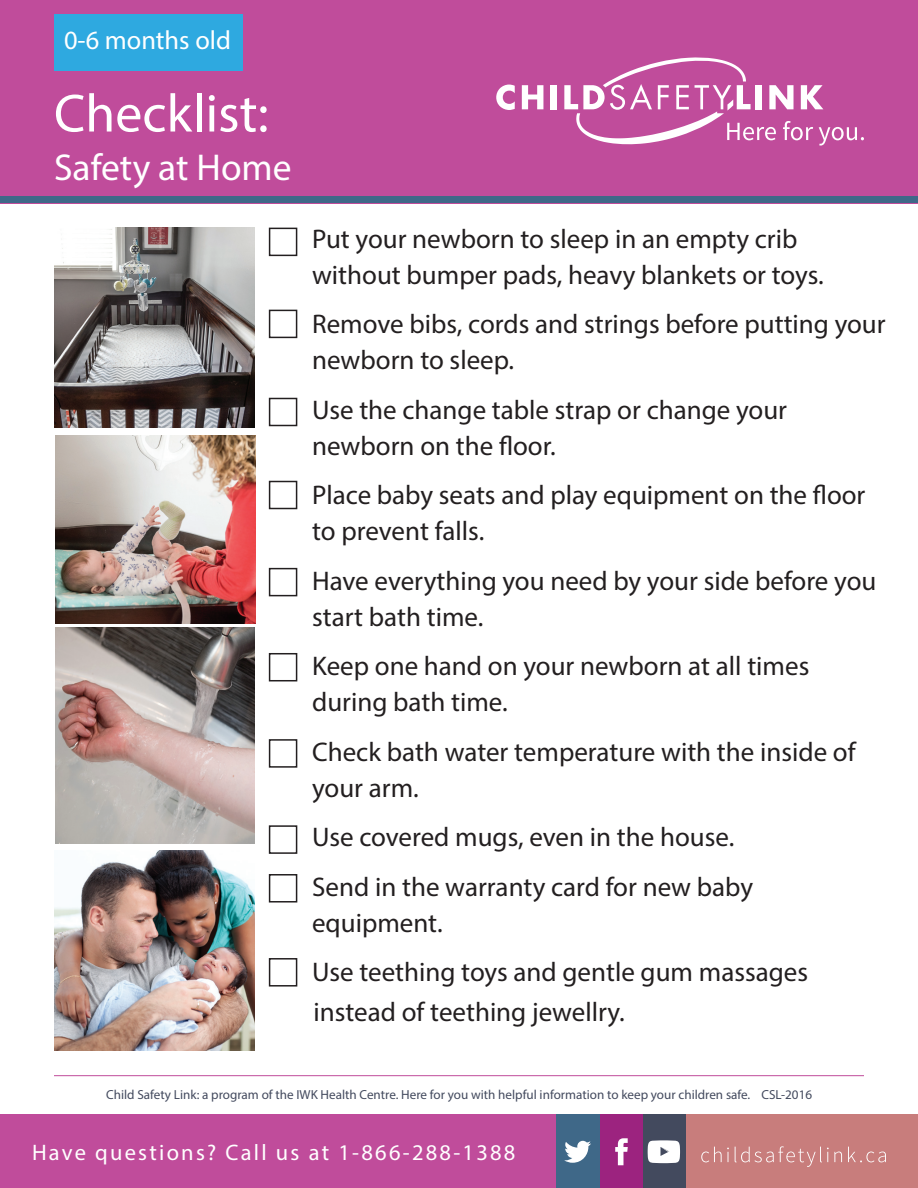
<style>
.page{position:relative;width:918px;height:1188px;background:#fff}
.page>*{position:absolute;margin:0;border:0;box-sizing:border-box;transform-origin:0 0}
.t1{font:54px "Myriad Pro";color:#fff}
.t2{font:37.5px "Myriad Pro";color:#fff}
.t3{font:27px/36px "Myriad Pro";color:#231f20}
.t4{font:26.4px "Myriad Pro";color:#fff}
.t5{font:22.5px "Myriad Pro";letter-spacing:.1em;color:#fff}
.t6{font:13.2px "Myriad Pro";color:#434a5e}
</style>
<div class="page">
<div style="left:0;top:0;width:918px;height:203px;background:#c04c9b"></div>
<div style="left:0;top:197px;width:918px;height:6px;background:#3f6888"></div>
<svg style="left:496px;top:85px;width:19px;height:25px"></svg>
<svg style="left:522px;top:85px;width:21px;height:24px"></svg>
<div style="left:551px;top:85px;width:6px;height:24px;background:#fff"></div>
<svg style="left:564px;top:57px;width:300px;height:89px"></svg>
<hr style="left:54px;top:1075px;width:810px;height:1px;background:#c04c9b">
<div style="left:0;top:1114px;width:918px;height:74px;background:#c04c9b"></div>
<div style="left:686px;top:1114px;width:232px;height:74px;background:#c87d7c"></div>
<svg style="left:701px;top:1147px;width:28px;height:15px"></svg>
<svg style="left:735px;top:1146px;width:107px;height:21px"></svg>
<svg style="left:848px;top:1147px;width:38px;height:15px"></svg>
<div style="left:642px;top:1114px;width:44px;height:74px;background:#434a5e"></div>
<div style="left:600px;top:1114px;width:43px;height:74px;background:#9c237f"></div>
<div style="left:556px;top:1114px;width:43px;height:74px;background:#3f6888"></div>
<svg style="left:564px;top:1141px;width:27px;height:22px"></svg>
<svg style="left:615px;top:1138px;width:13px;height:27px"></svg>
<svg style="left:648px;top:1140px;width:32px;height:23px"></svg>
<img style="left:56px;top:435px;width:200px;height:188px">
<img style="left:54px;top:228px;width:200px;height:200px">
<img style="left:56px;top:628px;width:198px;height:215px">
<img style="left:54px;top:851px;width:200px;height:200px">
<div style="left:269px;top:398px;width:28px;height:28px;border:2px solid #231f20"></div>
<div style="left:269px;top:481px;width:28px;height:28px;border:2px solid #231f20"></div>
<div style="left:269px;top:568px;width:28px;height:28px;border:2px solid #231f20"></div>
<div style="left:269px;top:653px;width:28px;height:28px;border:2px solid #231f20"></div>
<div style="left:269px;top:739px;width:28px;height:29px;border:2px solid #231f20"></div>
<div style="left:269px;top:825px;width:28px;height:29px;border:2px solid #231f20"></div>
<div style="left:269px;top:958px;width:28px;height:29px;border:2px solid #231f20"></div>
<div style="left:269px;top:874px;width:28px;height:29px;border:2px solid #231f20"></div>
<div style="left:269px;top:310px;width:28px;height:28px;border:2px solid #231f20"></div>
<div style="left:269px;top:228px;width:28px;height:28px;border:2px solid #231f20"></div>
<div style="left:54px;top:14px;width:188px;height:57px;background:#2ea9e0"></div>
<p class="t4" style="left:64px;top:24px;width:168px">0-6 months old</p>
<h1 class="t1" style="left:54px;top:80px;width:216px">Checklist:</h1>
<h2 class="t2" style="left:54px;top:144px;width:239px">Safety at Home</h2>
<p class="t3" style="left:312px;top:220px;width:513px">Put your newborn to sleep in an empty crib without bumper pads, heavy blankets or toys.</p>
<p class="t3" style="left:312px;top:306px;width:575px">Remove bibs, cords and strings before putting your newborn to sleep.</p>
<p class="t3" style="left:312px;top:391px;width:476px">Use the change table strap or change your newborn on the floor.</p>
<p class="t3" style="left:312px;top:477px;width:555px">Place baby seats and play equipment on the floor to prevent falls.</p>
<p class="t3" style="left:312px;top:562px;width:566px">Have everything you need by your side before you start bath time.</p>
<p class="t3" style="left:312px;top:648px;width:499px">Keep one hand on your newborn at all times during bath time.</p>
<p class="t3" style="left:312px;top:733px;width:545px">Check bath water temperature with the inside of your arm.</p>
<p class="t3" style="left:312px;top:812px;width:442px;line-height:49.5px">Use covered mugs, even in the house.<br>Send in the warranty card for new baby</p>
<p class="t3" style="left:312px;top:897px;width:497px;line-height:49.5px">equipment.<br>Use teething toys and gentle gum massages</p>
<p class="t3" style="left:314px;top:994px;width:313px">instead of teething jewellry.</p>
<p class="t6" style="left:106px;top:1087px;width:708px">Child Safety Link: a program of the IWK Health Centre. Here for you with helpful information to keep your children safe. CSL-2016</p>
<p class="t5" style="left:32px;top:1138px;width:485px">Have questions? Call us at 1-866-288-1388</p>
</div>
